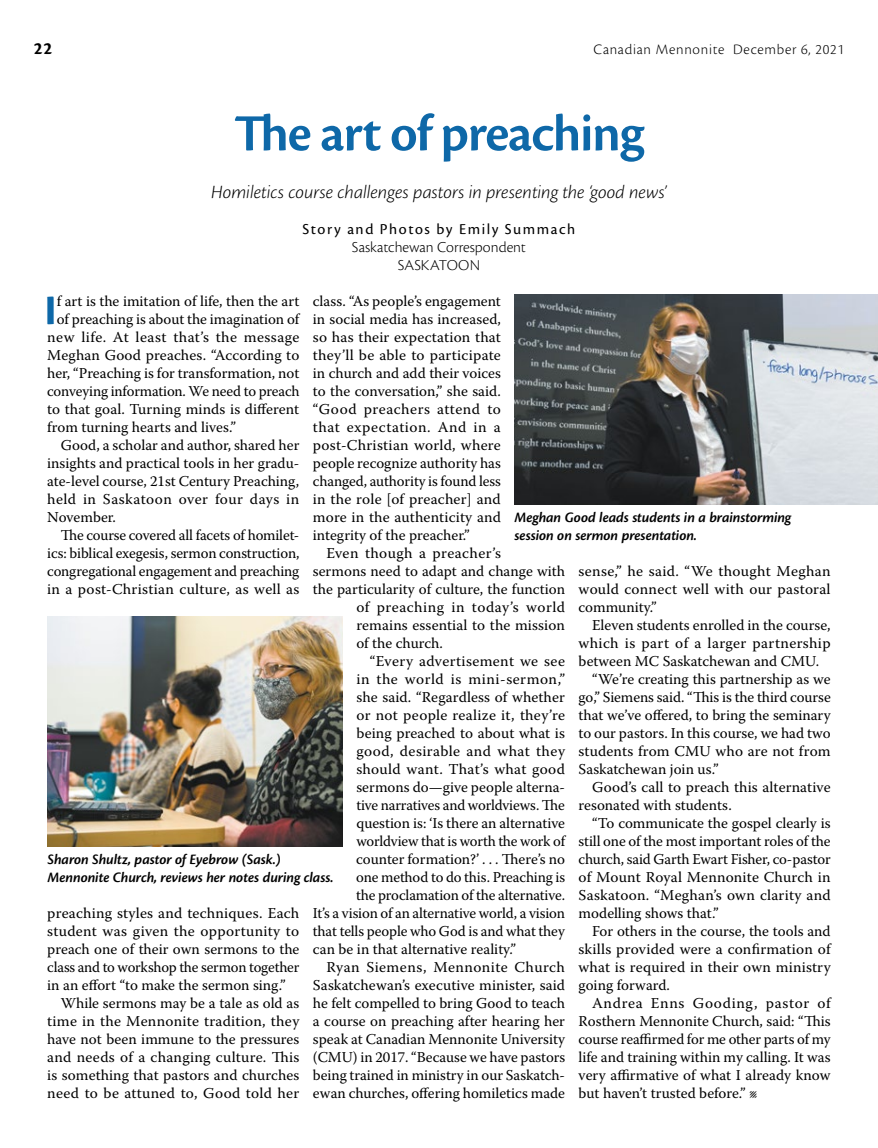
<style>
.page{position:relative;width:878px;height:1148px;background:#fff}
.page>*{position:absolute;margin:0;border:0;box-sizing:border-box;transform-origin:0 0}
.t1{font:600 54px "Cronos Pro";color:#0e68a8}
.t2{font:700 43.65px "Cronos Pro";color:#0e68a8}
.t3{font:italic 300 19.5px "Cronos Pro";letter-spacing:-.005em;color:#000}
.t4{font:700 18px "Cronos Pro";color:#000}
.t5{font:300 15.75px/18px "Cronos Pro";letter-spacing:.005em;color:#000;text-align:center}
.t6{font:15.75px "Cronos Pro";letter-spacing:.095em;color:#000}
.t7{font:15px/18px "Warnock Pro";color:#000;text-align:justify}
.t8{font:italic 600 15px/18px "Cronos Pro";letter-spacing:-.005em;color:#000}
.t9{font:15px "Warnock Pro";letter-spacing:.03em;color:#000}
.t10{font:15px "Warnock Pro";letter-spacing:.025em;color:#000}
.t11{font:15px "Warnock Pro";letter-spacing:.02em;color:#000}
.t12{font:300 15px "Cronos Pro";letter-spacing:.05em;color:#000}
.t13{font:15px "Warnock Pro";letter-spacing:.045em;color:#000}
.t14{font:15px "Warnock Pro";letter-spacing:.035em;color:#000}
.s1{font-weight:300;font-style:italic}
</style>
<div class="page">
<img style="left:514px;top:294px;width:364px;height:210px">
<img style="left:47px;top:616px;width:296px;height:230px">
<p class="t4" style="left:34px;top:38px;width:20px">22</p>
<p class="t12" style="left:593px;top:41px;width:252px">Canadian Mennonite December 6, 2021</p>
<h1 class="t1" style="left:234px;top:102px;width:411px">The art of preaching</h1>
<h3 class="t3" style="left:211px;top:181px;width:457px">Homiletics course challenges pastors in presenting the ‘good news’</h3>
<p class="t6" style="left:302px;top:220px;width:274px">Story and Photos by Emily Summach</p>
<p class="t5" style="left:352px;top:238px;width:175px">Saskatchewan Correspondent<br>SASKATOON</p>
<p class="t7" style="left:313px;top:292px;width:189px">class. “As people’s engagement in social media has increased, so has their expectation that they’ll be able to participate in church and add their voices to the conversation,” she said. “Good preachers attend to that expectation. And in a post-Christian world, where people recognize authority has changed, authority is found less in the role [of preacher] and more in the authenticity and integrity of the preacher.”</p>
<p class="t10" style="left:326px;top:544px;width:176px">Even though a preacher’s</p>
<p class="t7" style="left:313px;top:562px;width:253px">sermons need to adapt and change with</p>
<p class="t7" style="left:313px;top:580px;width:254px">the particularity of culture, the function</p>
<p class="t14" style="left:356px;top:598px;width:210px">of preaching in today’s world</p>
<p class="t7" style="left:356px;top:616px;width:210px">remains essential to the mission</p>
<p class="t7" style="left:356px;top:634px;width:88px">of the church.</p>
<p class="t10" style="left:370px;top:652px;width:197px">“Every advertisement we see</p>
<p class="t9" style="left:356px;top:670px;width:210px">in the world is mini-sermon,”</p>
<p class="t7" style="left:356px;top:688px;width:210px">she said. “Regardless of whether</p>
<p class="t7" style="left:356px;top:706px;width:210px">or not people realize it, they’re</p>
<p class="t7" style="left:356px;top:724px;width:210px">being preached to about what is</p>
<p class="t10" style="left:356px;top:742px;width:210px">good, desirable and what they</p>
<p class="t11" style="left:356px;top:760px;width:210px">should want. That’s what good</p>
<p class="t7" style="left:356px;top:778px;width:210px">sermons do—give people alterna-</p>
<p class="t7" style="left:356px;top:796px;width:210px">tive narratives and worldviews. The</p>
<p class="t7" style="left:356px;top:814px;width:210px">question is: ‘Is there an alternative</p>
<p class="t7" style="left:356px;top:832px;width:210px">worldview that is worth the work of</p>
<p class="t7" style="left:356px;top:850px;width:210px">counter formation?’ . . . There’s no</p>
<p class="t7" style="left:356px;top:868px;width:210px">one method to do this. Preaching is</p>
<p class="t7" style="left:356px;top:886px;width:210px">the proclamation of the alternative.</p>
<p class="t7" style="left:313px;top:904px;width:253px">It’s a vision of an alternative world, a vision</p>
<p class="t7" style="left:313px;top:922px;width:253px">that tells people who God is and what they</p>
<p class="t7" style="left:313px;top:940px;width:205px">can be in that alternative reality.”</p>
<p class="t9" style="left:326px;top:958px;width:240px">Ryan Siemens, Mennonite Church</p>
<p class="t7" style="left:313px;top:976px;width:254px">Saskatchewan’s executive minister, said</p>
<p class="t7" style="left:313px;top:994px;width:253px">he felt compelled to bring Good to teach</p>
<p class="t7" style="left:313px;top:1012px;width:254px">a course on preaching after hearing her</p>
<p class="t7" style="left:313px;top:1030px;width:253px">speak at Canadian Mennonite University</p>
<p class="t7" style="left:313px;top:1048px;width:254px">(CMU) in 2017. “Because we have pastors</p>
<p class="t7" style="left:313px;top:1066px;width:254px">being trained in ministry in our Saskatch-</p>
<p class="t7" style="left:313px;top:1084px;width:253px">ewan churches, offering homiletics made</p>
<h2 class="t2" style="left:44px;top:285px;width:14px">I</h2>
<p class="t7" style="left:57px;top:292px;width:244px">f art is the imitation of life, then the art</p>
<p class="t7" style="left:57px;top:310px;width:244px">of preaching is about the imagination of</p>
<p class="t9" style="left:47px;top:328px;width:254px">new life. At least that’s the message</p>
<p class="t7" style="left:47px;top:346px;width:253px">Meghan Good preaches. “According to</p>
<p class="t7" style="left:47px;top:364px;width:254px">her, “Preaching is for transformation, not</p>
<p class="t7" style="left:47px;top:382px;width:254px">conveying information. We need to preach</p>
<p class="t7" style="left:47px;top:400px;width:253px">to that goal. Turning minds is different</p>
<p class="t7" style="left:47px;top:418px;width:190px">from turning hearts and lives.”</p>
<p class="t7" style="left:61px;top:436px;width:240px">Good, a scholar and author, shared her</p>
<p class="t7" style="left:47px;top:454px;width:253px">insights and practical tools in her gradu-</p>
<p class="t7" style="left:47px;top:472px;width:253px">ate-level course, 21st Century Preaching,</p>
<p class="t9" style="left:47px;top:490px;width:253px">held in Saskatoon over four days in</p>
<p class="t7" style="left:47px;top:508px;width:70px">November.</p>
<p class="t7" style="left:61px;top:526px;width:240px">The course covered all facets of homilet-</p>
<p class="t7" style="left:47px;top:544px;width:254px">ics: biblical exegesis, sermon construction,</p>
<p class="t7" style="left:47px;top:562px;width:253px">congregational engagement and preaching</p>
<p class="t7" style="left:47px;top:580px;width:254px">in a post-Christian culture, as well as</p>
<p class="t8" style="left:514px;top:509px;width:278px">Meghan Good leads students in a brainstorming session on sermon presentation.</p>
<p class="t7" style="left:578px;top:562px;width:254px">sense,” he said. “We thought Meghan would connect well with our pastoral community.”</p>
<p class="t7" style="left:592px;top:616px;width:240px">Eleven students enrolled in the course,</p>
<p class="t10" style="left:578px;top:634px;width:253px">which is part of a larger partnership</p>
<p class="t7" style="left:578px;top:652px;width:242px">between MC Saskatchewan and CMU.</p>
<p class="t7" style="left:592px;top:670px;width:240px">“We’re creating this partnership as we</p>
<p class="t7" style="left:578px;top:688px;width:254px">go,” Siemens said. “This is the third course</p>
<p class="t7" style="left:578px;top:706px;width:253px">that we’ve offered, to bring the seminary</p>
<p class="t7" style="left:578px;top:724px;width:253px">to our pastors. In this course, we had two</p>
<p class="t7" style="left:578px;top:742px;width:253px">students from CMU who are not from</p>
<p class="t7" style="left:578px;top:760px;width:142px">Saskatchewan join us.”</p>
<p class="t7" style="left:592px;top:778px;width:240px">Good’s call to preach this alternative</p>
<p class="t7" style="left:578px;top:796px;width:155px">resonated with students.</p>
<p class="t7" style="left:592px;top:814px;width:240px">“To communicate the gospel clearly is</p>
<p class="t7" style="left:578px;top:832px;width:253px">still one of the most important roles of the</p>
<p class="t7" style="left:578px;top:850px;width:254px">church, said Garth Ewart Fisher, co-pastor</p>
<p class="t7" style="left:578px;top:868px;width:253px">of Mount Royal Mennonite Church in</p>
<p class="t7" style="left:578px;top:886px;width:254px">Saskatoon. “Meghan’s own clarity and</p>
<p class="t7" style="left:578px;top:904px;width:142px">modelling shows that.”</p>
<p class="t7" style="left:592px;top:922px;width:240px">For others in the course, the tools and</p>
<p class="t7" style="left:578px;top:940px;width:254px">skills provided were a confirmation of</p>
<p class="t7" style="left:578px;top:958px;width:254px">what is required in their own ministry</p>
<p class="t7" style="left:578px;top:976px;width:93px">going forward.</p>
<p class="t13" style="left:592px;top:994px;width:240px">Andrea Enns Gooding, pastor of</p>
<p class="t7" style="left:578px;top:1012px;width:254px">Rosthern Mennonite Church, said: “This</p>
<p class="t7" style="left:578px;top:1030px;width:253px">course reaffirmed for me other parts of my</p>
<p class="t7" style="left:578px;top:1048px;width:253px">life and training within my calling. It was</p>
<p class="t7" style="left:578px;top:1066px;width:253px">very affirmative of what I already know</p>
<p class="t7" style="left:578px;top:1084px;width:181px">but haven’t trusted before.” <span class="s1">l</span></p>
<p class="t8" style="left:48px;top:851px;width:287px">Sharon Shultz, pastor of Eyebrow (Sask.)<br>Mennonite Church, reviews her notes during class.</p>
<p class="t7" style="left:47px;top:904px;width:254px">preaching styles and techniques. Each</p>
<p class="t11" style="left:47px;top:922px;width:253px">student was given the opportunity to</p>
<p class="t7" style="left:47px;top:940px;width:254px">preach one of their own sermons to the</p>
<p class="t7" style="left:47px;top:958px;width:253px">class and to workshop the sermon together</p>
<p class="t7" style="left:47px;top:976px;width:240px">in an effort “to make the sermon sing.”</p>
<p class="t7" style="left:61px;top:994px;width:240px">While sermons may be a tale as old as</p>
<p class="t7" style="left:47px;top:1012px;width:253px">time in the Mennonite tradition, they</p>
<p class="t7" style="left:47px;top:1030px;width:254px">have not been immune to the pressures</p>
<p class="t7" style="left:47px;top:1048px;width:254px">and needs of a changing culture. This</p>
<p class="t7" style="left:47px;top:1066px;width:253px">is something that pastors and churches</p>
<p class="t11" style="left:47px;top:1084px;width:253px">need to be attuned to, Good told her</p>
</div>
